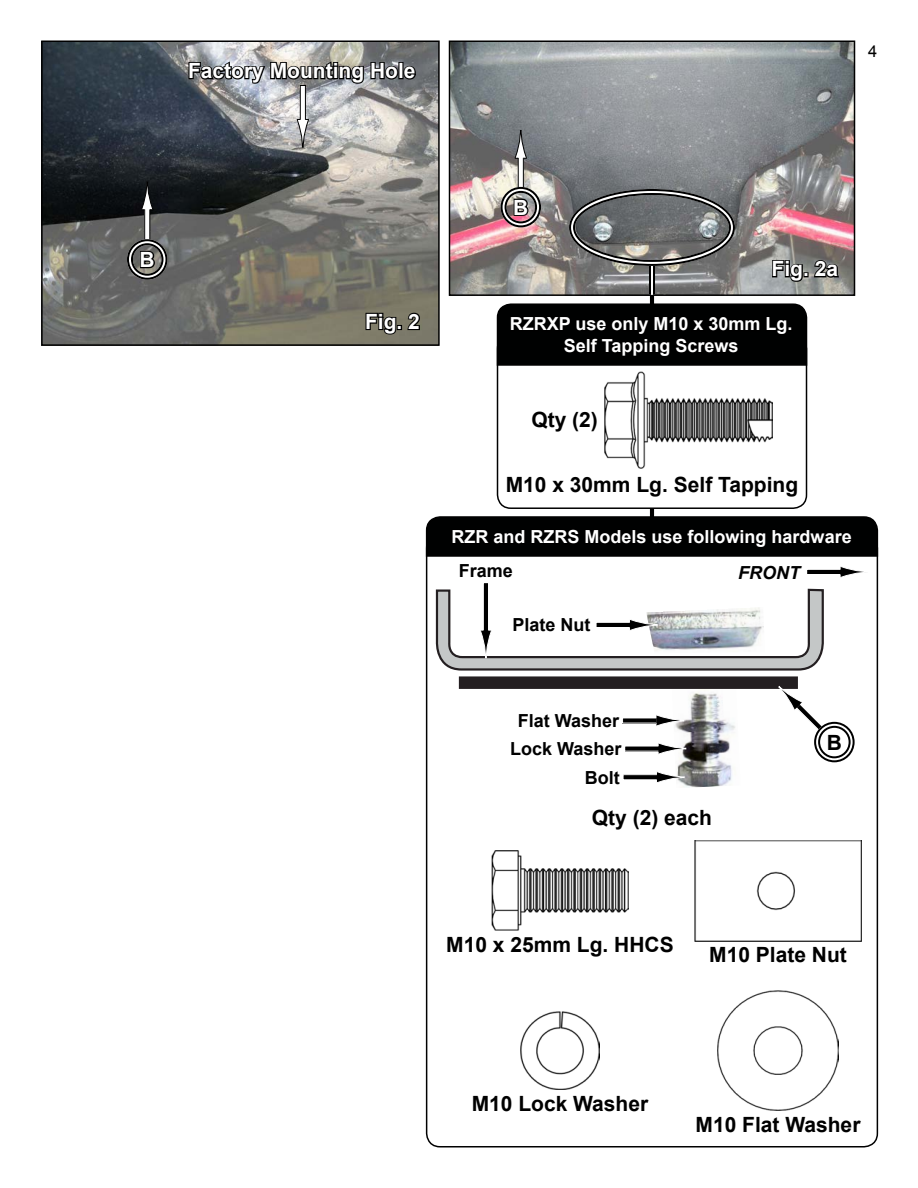
<style>
.page{position:relative;width:918px;height:1188px;background:#fff}
.page>*{position:absolute;margin:0;border:0;box-sizing:border-box;transform-origin:0 0}
.t1{font:700 21px "Arial";color:#000}
.t2{font:700 21px "Arial";color:#fff}
.t3{font:700 18px/21.6px "Arial";color:#fff;text-align:center}
.t4{font:700 18px/28px "Arial";color:#000;text-align:center}
.t5{font:italic 700 18px "Arial";color:#000}
.t6{font:16.5px "Arial";color:#000}
</style>
<div class="page">
<div style="left:649px;top:257px;width:6px;height:265px;background:#000"></div>
<div style="left:649px;top:257px;width:6px;height:266px;border:1px solid #fff"></div>
<img style="left:452px;top:43px;width:400px;height:250px">
<div style="left:449px;top:40px;width:406px;height:256px;border:2px solid #000"></div>
<div style="left:518px;top:158px;width:5px;height:34px;background:#fff"></div>
<div style="left:518px;top:158px;width:6px;height:34px;border:1px solid #000"></div>
<svg style="left:514px;top:131px;width:13px;height:28px"></svg>
<svg style="left:513px;top:197px;width:17px;height:20px"></svg>
<div style="left:501px;top:187px;width:40px;height:40px;border:6px solid #fff;border-radius:50%"></div>
<div style="left:501px;top:187px;width:40px;height:40px;border:2px solid #000;border-radius:50%"></div>
<div style="left:505px;top:191px;width:32px;height:32px;border:2px solid #000;border-radius:50%"></div>
<svg style="left:771px;top:257px;width:70px;height:27px;background:#5b5c5a"></svg>
<div style="left:649px;top:262px;width:6px;height:33px;background:#fff"></div>
<hr style="left:653px;top:262px;width:2px;height:33px;background:#000">
<hr style="left:649px;top:262px;width:2px;height:33px;background:#000">
<div style="left:569px;top:189px;width:166px;height:77px;border:6px solid #fff;border-radius:50%"></div>
<div style="left:569px;top:189px;width:166px;height:77px;border:2px solid #000;border-radius:50%"></div>
<div style="left:573px;top:193px;width:158px;height:69px;border:2px solid #000;border-radius:50%"></div>
<img style="left:44px;top:43px;width:393px;height:300px">
<div style="left:41px;top:40px;width:399px;height:306px;border:2px solid #000"></div>
<div style="left:300px;top:85px;width:5px;height:35px;background:#fff"></div>
<div style="left:300px;top:85px;width:6px;height:35px;border:1px solid #000"></div>
<svg style="left:296px;top:119px;width:13px;height:29px"></svg>
<svg style="left:364px;top:311px;width:58px;height:25px"></svg>
<svg style="left:187px;top:48px;width:231px;height:37px;background:#777878"></svg>
<div style="left:145px;top:209px;width:5px;height:34px;background:#fff"></div>
<div style="left:144px;top:209px;width:6px;height:35px;border:1px solid #000"></div>
<svg style="left:141px;top:182px;width:13px;height:29px"></svg>
<svg style="left:139px;top:249px;width:18px;height:20px"></svg>
<div style="left:127px;top:239px;width:40px;height:41px;border:6px solid #fff;border-radius:50%"></div>
<div style="left:127px;top:239px;width:40px;height:41px;border:2px solid #000;border-radius:50%"></div>
<div style="left:131px;top:243px;width:32px;height:33px;border:2px solid #000;border-radius:50%"></div>
<div style="left:498px;top:335px;width:309px;height:173px;background:#fff;border-radius:14px"></div>
<div style="left:497px;top:335px;width:310px;height:174px;border:2px solid #000;border-radius:14px"></div>
<img style="left:605px;top:371px;width:168px;height:97px">
<div style="left:496px;top:302px;width:312px;height:64px;background:#000101"></div>
<img style="left:694px;top:840px;width:168px;height:101px">
<svg style="left:708px;top:932px;width:141px;height:10px"></svg>
<img style="left:718px;top:990px;width:120px;height:111px">
<svg style="left:744px;top:1101px;width:68px;height:10px"></svg>
<img style="left:521px;top:1011px;width:78px;height:70px">
<svg style="left:534px;top:1081px;width:52px;height:9px"></svg>
<img style="left:492px;top:850px;width:136px;height:72px">
<svg style="left:491px;top:922px;width:31px;height:9px"></svg>
<svg style="left:425px;top:515px;width:454px;height:42px;background:#0b0b0b"></svg>
<img style="left:676px;top:689px;width:59px;height:99px">
<div style="left:459px;top:676px;width:339px;height:13px;background:#241f21;border:2px solid #241f21"></div>
<div style="left:807px;top:569px;width:33px;height:6px;background:#000"></div>
<div style="left:806px;top:569px;width:35px;height:6px;border:1px solid #fff"></div>
<svg style="left:839px;top:566px;width:27px;height:12px"></svg>
<svg style="left:778px;top:685px;width:66px;height:67px"></svg>
<div style="left:814px;top:722px;width:41px;height:40px;border:6px solid #fff;border-radius:50%"></div>
<div style="left:814px;top:722px;width:41px;height:40px;border:2px solid #000;border-radius:50%"></div>
<div style="left:818px;top:726px;width:33px;height:32px;border:2px solid #000;border-radius:50%"></div>
<div style="left:623px;top:718px;width:33px;height:5px;background:#000"></div>
<svg style="left:655px;top:714px;width:29px;height:13px"></svg>
<div style="left:625px;top:746px;width:33px;height:5px;background:#000"></div>
<svg style="left:657px;top:742px;width:30px;height:13px"></svg>
<div style="left:623px;top:775px;width:34px;height:5px;background:#000"></div>
<div style="left:623px;top:774px;width:34px;height:6px;border:1px solid #fff"></div>
<svg style="left:656px;top:771px;width:29px;height:13px"></svg>
<div style="left:483px;top:583px;width:6px;height:47px;background:#000"></div>
<div style="left:483px;top:582px;width:6px;height:49px;border:1px solid #fff"></div>
<svg style="left:435px;top:588px;width:389px;height:83px"></svg>
<p class="t2" style="left:188px;top:57px;width:229px">Factory Mounting Hole</p>
<p class="t6" style="left:868px;top:40px;width:11px">4</p>
<p class="t2" style="left:140px;top:246px;width:17px">B</p>
<p class="t2" style="left:365px;top:308px;width:56px">Fig. 2</p>
<p class="t2" style="left:513px;top:193px;width:17px">B</p>
<p class="t2" style="left:772px;top:255px;width:68px">Fig. 2a</p>
<p class="t3" style="left:510px;top:314px;width:284px">RZRXP use only M10 x 30mm Lg.<br>Self Tapping Screws</p>
<p class="t1" style="left:531px;top:406px;width:68px">Qty (2)</p>
<p class="t1" style="left:506px;top:471px;width:294px">M10 x 30mm Lg. Self Tapping</p>
<p class="t3" style="left:452px;top:526px;width:402px">RZR and RZRS Models use following hardware</p>
<p class="t4" style="left:459px;top:558px;width:56px">Frame</p>
<p class="t4" style="left:512px;top:612px;width:80px">Plate Nut</p>
<p class="t5" style="left:738px;top:560px;width:63px">FRONT</p>
<p class="t4" style="left:510px;top:707px;width:113px">Flat Washer<br>Lock Washer</p>
<p class="t4" style="left:585px;top:764px;width:36px">Bolt</p>
<p class="t1" style="left:592px;top:804px;width:122px">Qty (2) each</p>
<p class="t1" style="left:827px;top:728px;width:17px">B</p>
<p class="t1" style="left:446px;top:931px;width:229px">M10 x 25mm Lg. HHCS</p>
<p class="t1" style="left:709px;top:941px;width:139px">M10 Plate Nut</p>
<p class="t1" style="left:472px;top:1090px;width:178px">M10 Lock Washer</p>
<p class="t1" style="left:696px;top:1111px;width:166px">M10 Flat Washer</p>
</div>
